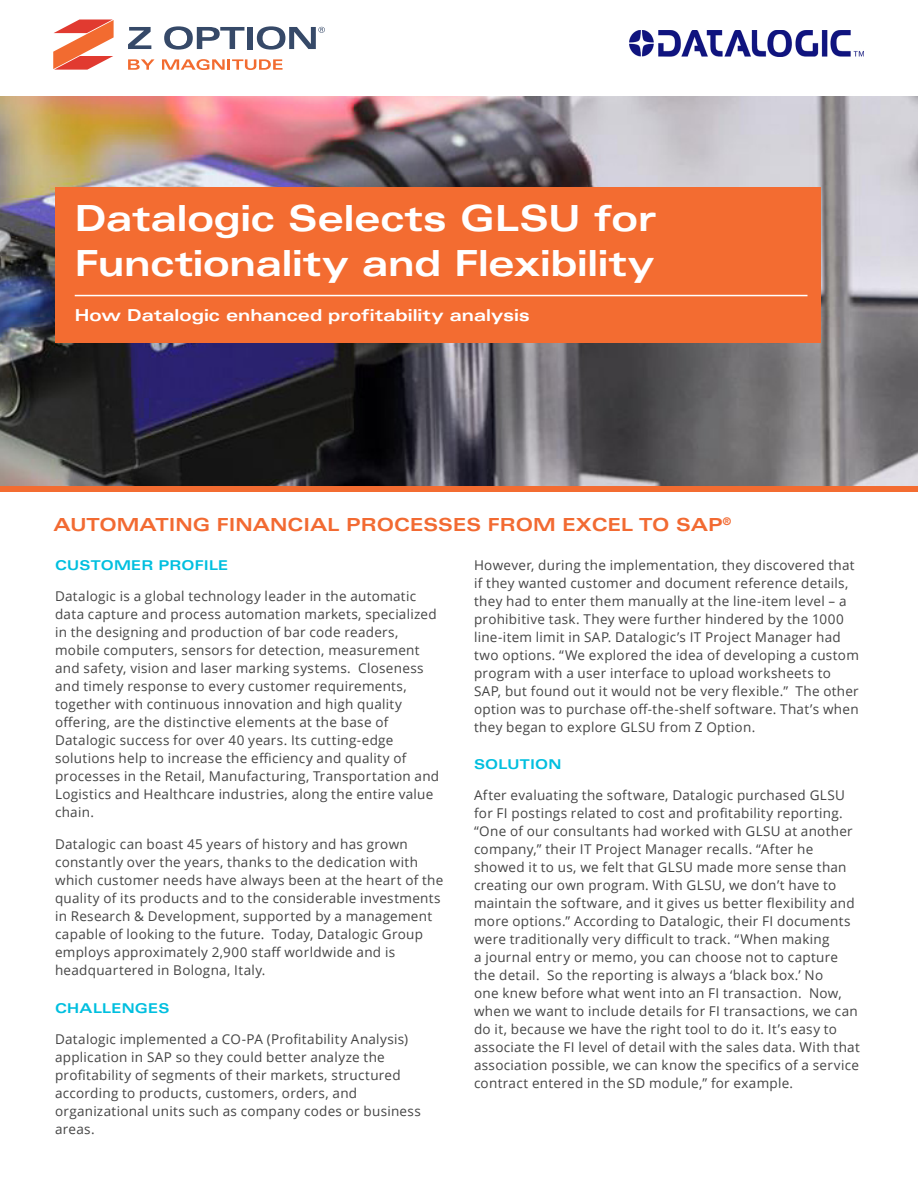
<style>
.page{position:relative;width:918px;height:1188px;background:#fff}
.page>*{position:absolute;margin:0;border:0;box-sizing:border-box;transform-origin:0 0}
.t1{font:700 expanded 36px/45px "Univers";letter-spacing:-.01em;color:#fff}
.t2{font:700 expanded 18px "Univers";color:#f26a32}
.t3{font:700 expanded 16.5px "Univers";color:#fff}
.Large_Body{font:13.5px/18px "Open Sans";letter-spacing:.02em;color:#444}
.Headline_02{font:700 expanded 13.5px "Univers";letter-spacing:.015em;color:#00bfdf}
</style>
<div class="page">
<img style="left:0;top:96px;width:918px;height:390px">
<div style="left:0;top:486px;width:918px;height:5px;background:#f36c31"></div>
<svg style="left:128px;top:59px;width:27px;height:11px"></svg>
<svg style="left:162px;top:59px;width:121px;height:11px"></svg>
<svg style="left:128px;top:27px;width:23px;height:22px"></svg>
<svg style="left:164px;top:26px;width:80px;height:24px"></svg>
<div style="left:247px;top:27px;width:6px;height:22px;background:#364968"></div>
<svg style="left:257px;top:26px;width:68px;height:24px"></svg>
<svg style="left:53px;top:20px;width:61px;height:50px"></svg>
<div style="left:55px;top:188px;width:765px;height:155px;background:#f36c31"></div>
<hr style="left:75px;top:295px;width:733px;height:1px;background:#fff">
<img style="left:629px;top:31px;width:235px;height:25px">
<p class="t1" style="left:75px;top:196px;width:583px">Datalogic Selects GLSU for<br>Functionality and Flexibility</p>
<p class="t3" style="left:75px;top:306px;width:457px">How Datalogic enhanced profitability analysis</p>
<p class="t2" style="left:54px;top:515px;width:679px">AUTOMATING FINANCIAL PROCESSES FROM EXCEL TO SAP<sup>®</sup></p>
<p class="Headline_02" style="left:55px;top:557px;width:175px">CUSTOMER PROFILE</p>
<p class="Large_Body" style="left:55px;top:587px;width:386px">Datalogic is a global technology leader in the automatic data capture and process automation markets, specialized in the designing and production of bar code readers, mobile computers, sensors for detection, measurement and safety, vision and laser marking systems. Closeness and timely response to every customer requirements, together with continuous innovation and high quality offering, are the distinctive elements at the base of Datalogic success for over 40 years. Its cutting-edge solutions help to increase the efficiency and quality of processes in the Retail, Manufacturing, Transportation and Logistics and Healthcare industries, along the entire value chain.</p>
<p class="Large_Body" style="left:55px;top:835px;width:390px">Datalogic can boast 45 years of history and has grown constantly over the years, thanks to the dedication with which customer needs have always been at the heart of the quality of its products and to the considerable investments in Research &amp; Development, supported by a management capable of looking to the future. Today, Datalogic Group employs approximately 2,900 staff worldwide and is headquartered in Bologna, Italy.</p>
<p class="Headline_02" style="left:55px;top:1000px;width:116px">CHALLENGES</p>
<p class="Large_Body" style="left:55px;top:1030px;width:367px">Datalogic implemented a CO-PA (Profitability Analysis) application in SAP so they could better analyze the profitability of segments of their markets, structured according to products, customers, orders, and organizational units such as company codes or business areas.</p>
<p class="Large_Body" style="left:474px;top:555px;width:386px">However, during the implementation, they discovered that if they wanted customer and document reference details, they had to enter them manually at the line-item level – a prohibitive task. They were further hindered by the 1000 line-item limit in SAP. Datalogic’s IT Project Manager had two options. “We explored the idea of developing a custom program with a user interface to upload worksheets to SAP, but found out it would not be very flexible.” The other option was to purchase off-the-shelf software. That’s when they began to explore GLSU from Z Option.</p>
<p class="Headline_02" style="left:474px;top:756px;width:89px">SOLUTION</p>
<p class="Large_Body" style="left:474px;top:786px;width:387px">After evaluating the software, Datalogic purchased GLSU for FI postings related to cost and profitability reporting. “One of our consultants had worked with GLSU at another company,” their IT Project Manager recalls. “After he showed it to us, we felt that GLSU made more sense than creating our own program. With GLSU, we don’t have to maintain the software, and it gives us better flexibility and more options.” According to Datalogic, their FI documents were traditionally very difficult to track. “When making<br>a journal entry or memo, you can choose not to capture the detail. So the reporting is always a ‘black box.’ No<br>one knew before what went into an FI transaction. Now, when we want to include details for FI transactions, we can do it, because we have the right tool to do it. It’s easy to associate the FI level of detail with the sales data. With that association possible, we can know the specifics of a service contract entered in the SD module,” for example.</p>
</div>
